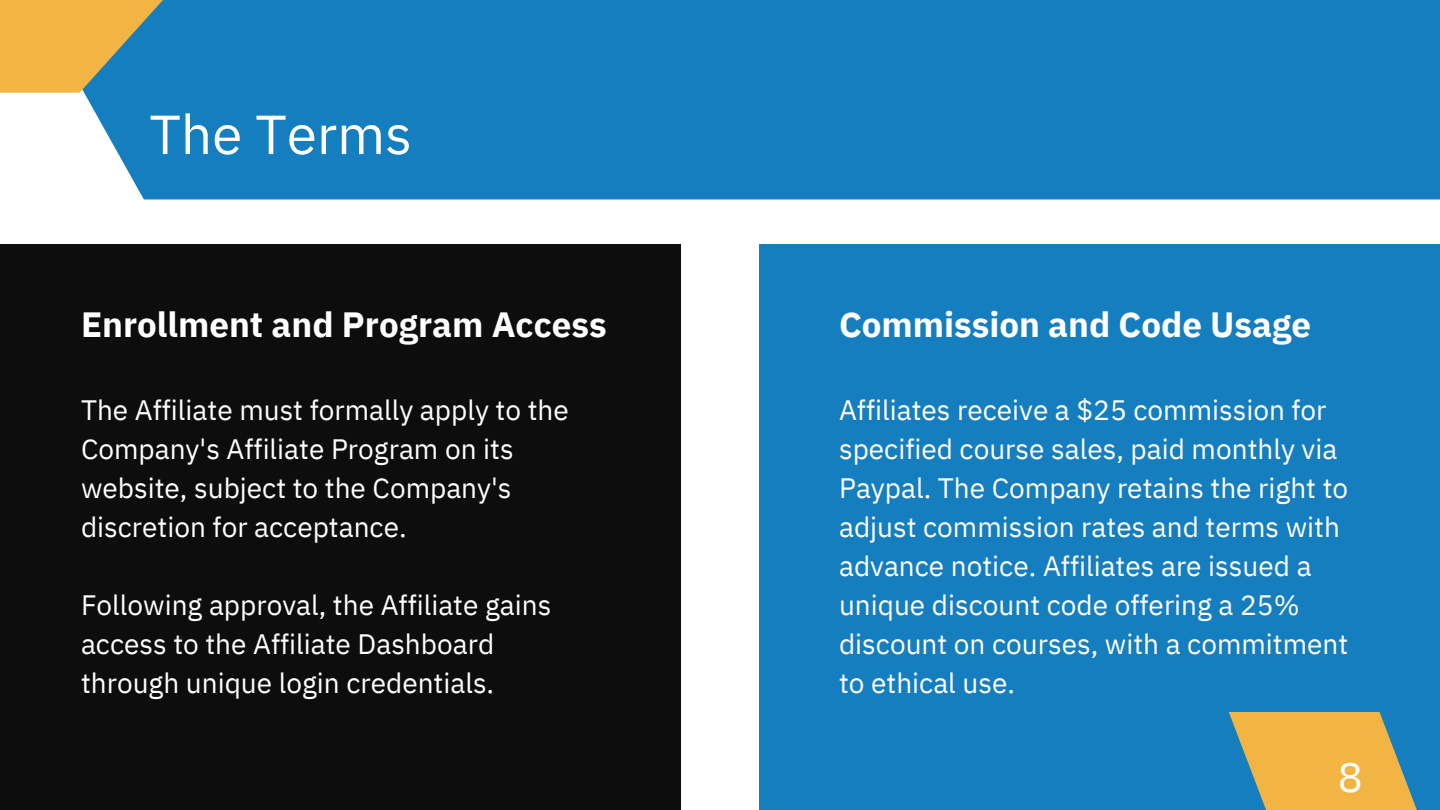
<style>
.page{position:relative;width:1440px;height:810px;background:#fff}
.page>*{position:absolute;margin:0;border:0;box-sizing:border-box;transform-origin:0 0}
.t1{font:55px "IBM Plex Sans";color:#fff}
.t2{font:41.7px "IBM Plex Sans";color:#fff}
.t3{font:700 35px "IBM Plex Sans";color:#fff}
.t4{font:28px/39px "IBM Plex Sans";color:#fff}
</style>
<div class="page">
<div style="left:0;top:244px;width:680px;height:566px;background:#0d0d0d"></div>
<div style="left:84px;top:0;width:1356px;height:199px;background:#157ebf"></div>
<svg style="left:0;top:0;width:163px;height:93px;background:#b9a763"></svg>
<div style="left:760px;top:244px;width:680px;height:566px;background:#157ebf"></div>
<svg style="left:1229px;top:712px;width:188px;height:98px"></svg>
<p class="t1" style="left:149px;top:98px;width:264px">The Terms</p>
<p class="t3" style="left:81px;top:301px;width:527px">Enrollment and Program Access</p>
<p class="t4" style="left:81px;top:390px;width:489px">The Affiliate must formally apply to the Company's Affiliate Program on its website, subject to the Company's discretion for acceptance.</p>
<p class="t4" style="left:81px;top:585px;width:472px">Following approval, the Affiliate gains access to the Affiliate Dashboard through unique login credentials.</p>
<p class="t3" style="left:839px;top:301px;width:474px">Commission and Code Usage</p>
<p class="t4" style="left:839px;top:390px;width:511px">Affiliates receive a $25 commission for specified course sales, paid monthly via Paypal. The Company retains the right to adjust commission rates and terms with advance notice. Affiliates are issued a unique discount code offering a 25% discount on courses, with a commitment to ethical use.</p>
<p class="t2" style="left:1338px;top:749px;width:26px">8</p>
</div>
